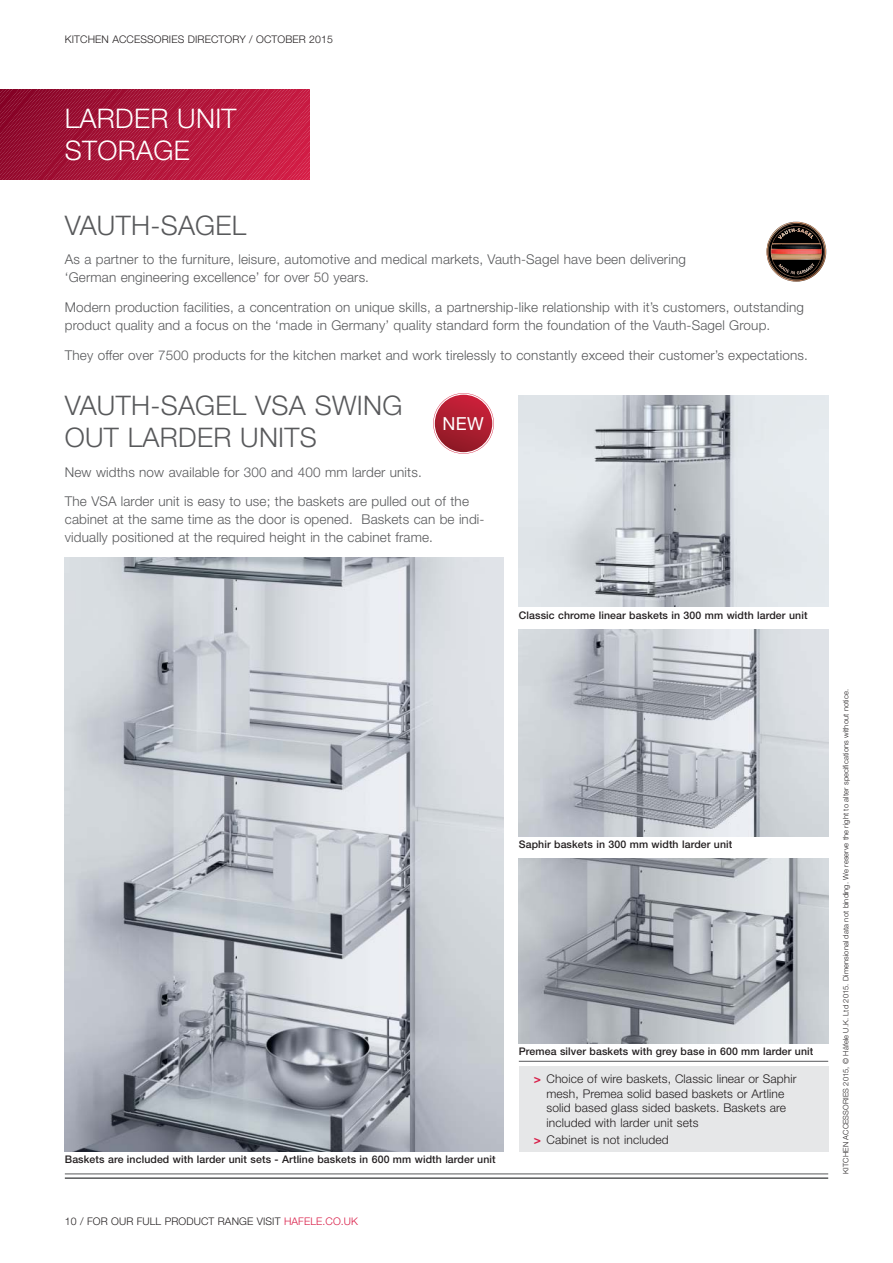
<style>
.page{position:relative;width:893px;height:1263px;background:#fff}
.page>*{position:absolute;margin:0;border:0;box-sizing:border-box;transform-origin:0 0}
.t1{font:300 27px/32.4px "Helvetica Neue";letter-spacing:.01em;color:#58595b}
.t2{font:300 27px/32.4px "Helvetica Neue";letter-spacing:.01em;color:#fff}
.t3{font:18px "Helvetica Neue LT Pro";color:#fff}
.t4{font:300 13.5px/18px "Helvetica Neue";letter-spacing:.01em;color:#58595b}
.t5{font:300 12px/14.4px "Helvetica Neue";letter-spacing:.01em;color:#231f20}
.t6{font:500 10.5px "Helvetica Neue";letter-spacing:.01em;color:#231f20}
.t7{font:300 10.5px "Helvetica Neue";letter-spacing:.01em;color:#231f20}
.t8{font:300 7.5px "Helvetica Neue";letter-spacing:.01em;color:#231f20}
.s1{color:#d91e48}
.s2{font-weight:700;color:#d91e48}
</style>
<div class="page">
<hr style="left:65px;top:1174px;width:763px;height:1px;background:#58595b">
<hr style="left:65px;top:1177px;width:763px;height:2px;background:#58595b">
<img style="left:65px;top:557px;width:439px;height:594px">
<div style="left:519px;top:1066px;width:309px;height:85px;background:#e6e7e8"></div>
<img style="left:519px;top:395px;width:309px;height:212px">
<img style="left:519px;top:859px;width:309px;height:184px">
<hr style="left:519px;top:1061px;width:309px;height:1px;background:#58595b">
<svg style="left:766px;top:222px;width:60px;height:60px"></svg>
<svg style="left:0;top:89px;width:309px;height:90px;background:#ae193c"></svg>
<svg style="left:433px;top:393px;width:61px;height:61px"></svg>
<img style="left:519px;top:629px;width:309px;height:207px">
<p class="t7" style="left:65px;top:36px;width:270px">KITCHEN ACCESSORIES DIRECTORY / OCTOBER 2015</p>
<h1 class="t2" style="left:65px;top:105px;width:173px">LARDER UNIT<br>STORAGE</h1>
<h1 class="t1" style="left:65px;top:211px;width:183px">VAUTH-SAGEL</h1>
<p class="t4" style="left:65px;top:252px;width:622px">As a partner to the furniture, leisure, automotive and medical markets, Vauth-Sagel have been delivering ‘German engineering excellence’ for over 50 years.</p>
<p class="t4" style="left:65px;top:299px;width:740px">Modern production facilities, a concentration on unique skills, a partnership-like relationship with it’s customers, outstanding product quality and a focus on the ‘made in Germany’ quality standard form the foundation of the Vauth-Sagel Group.</p>
<p class="t4" style="left:65px;top:347px;width:744px">They offer over 7500 products for the kitchen market and work tirelessly to constantly exceed their customer’s expectations.</p>
<h1 class="t1" style="left:65px;top:391px;width:339px">VAUTH-SAGEL VSA SWING<br>OUT LARDER UNITS</h1>
<p class="t4" style="left:65px;top:458px;width:406px;line-height:29.7px">New widths now available for 300 and 400 mm larder units.<br>The VSA larder unit is easy to use; the baskets are pulled out of the</p>
<p class="t4" style="left:65px;top:512px;width:421px">cabinet at the same time as the door is opened. Baskets can be indi&shy;vidually positioned at the required height in the cabinet frame.</p>
<h2 class="t3" style="left:442px;top:413px;width:43px">NEW</h2>
<p class="t6" style="left:519px;top:611px;width:290px">Classic chrome linear baskets in 300 mm width larder unit</p>
<p class="t6" style="left:519px;top:841px;width:215px">Saphir baskets in 300 mm width larder unit</p>
<p class="t6" style="left:65px;top:1156px;width:432px">Baskets are included with larder unit sets - Artline baskets in 600 mm width larder unit</p>
<p class="t7" style="left:65px;top:1218px;width:295px">10 / FOR OUR FULL PRODUCT RANGE VISIT <span class="s1">HAFELE.CO.UK</span></p>
<p class="t6" style="left:519px;top:1048px;width:296px">Premea silver baskets with grey base in 600 mm larder unit</p>
<p class="t5" style="left:546px;top:1073px;width:252px;text-indent:-13px"><span class="s2">&gt;</span> Choice of wire baskets, Classic linear or Saphir mesh, Premea solid based baskets or Artline solid based glass sided baskets. Baskets are included with larder unit sets</p>
<p class="t5" style="left:534px;top:1134px;width:136px"><span class="s2">&gt;</span> Cabinet is not included</p>
<p class="t8" style="left:843px;top:1174px;width:486px;rotate:-90deg">KITCHEN ACCESSORIES 2015, © Häfele U.K. Ltd 2015. Dimensional data not binding. We reserve the right to alter specifications without notice.</p>
</div>
